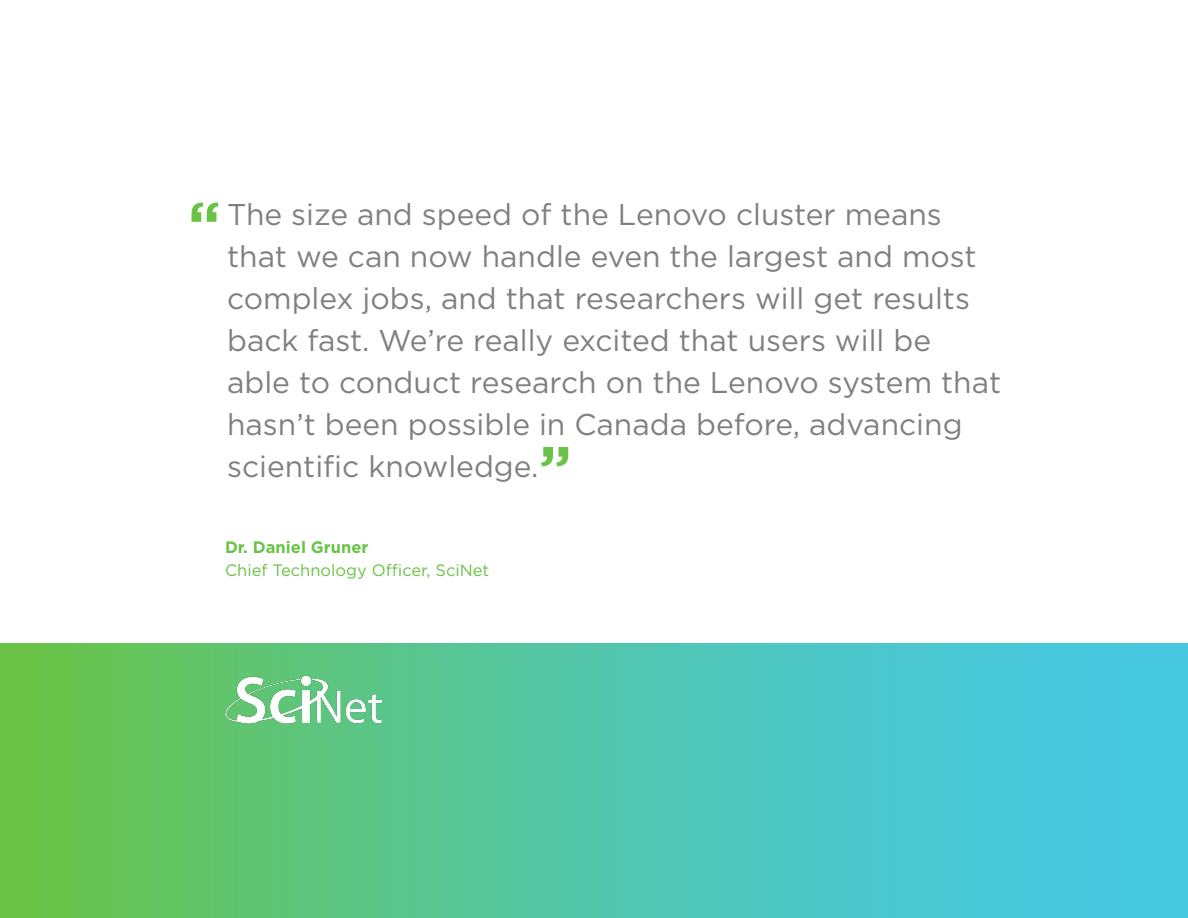
<style>
.page{position:relative;width:1188px;height:918px;background:#fff}
.page>*{position:absolute;margin:0;border:0;box-sizing:border-box;transform-origin:0 0}
.t1{font:700 60px "Gotham";color:#6ac346}
.t2{font:30px/42px "Gotham";color:#808080}
.t3{font:16.5px "Gotham";color:#6ac346}
.t4{font:700 16.5px "Gotham";color:#6ac346}
</style>
<div class="page">
<svg style="left:0;top:644px;width:1188px;height:274px;background:#54c6a3"></svg>
<img style="left:225px;top:676px;width:157px;height:48px">
<p class="t1" style="left:188px;top:184px;width:34px">“</p>
<p class="t2" style="left:227px;top:193px;width:776px">The size and speed of the Lenovo cluster means that we can now handle even the largest and most complex jobs, and that researchers will get results back fast. We’re really excited that users will be able to conduct research on the Lenovo system that hasn’t been possible in Canada before, advancing scientific knowledge.</p>
<p class="t1" style="left:539px;top:428px;width:34px">”</p>
<p class="t4" style="left:225px;top:536px;width:145px">Dr. Daniel Gruner</p>
<p class="t3" style="left:225px;top:559px;width:266px">Chief Technology Officer, SciNet</p>
</div>
